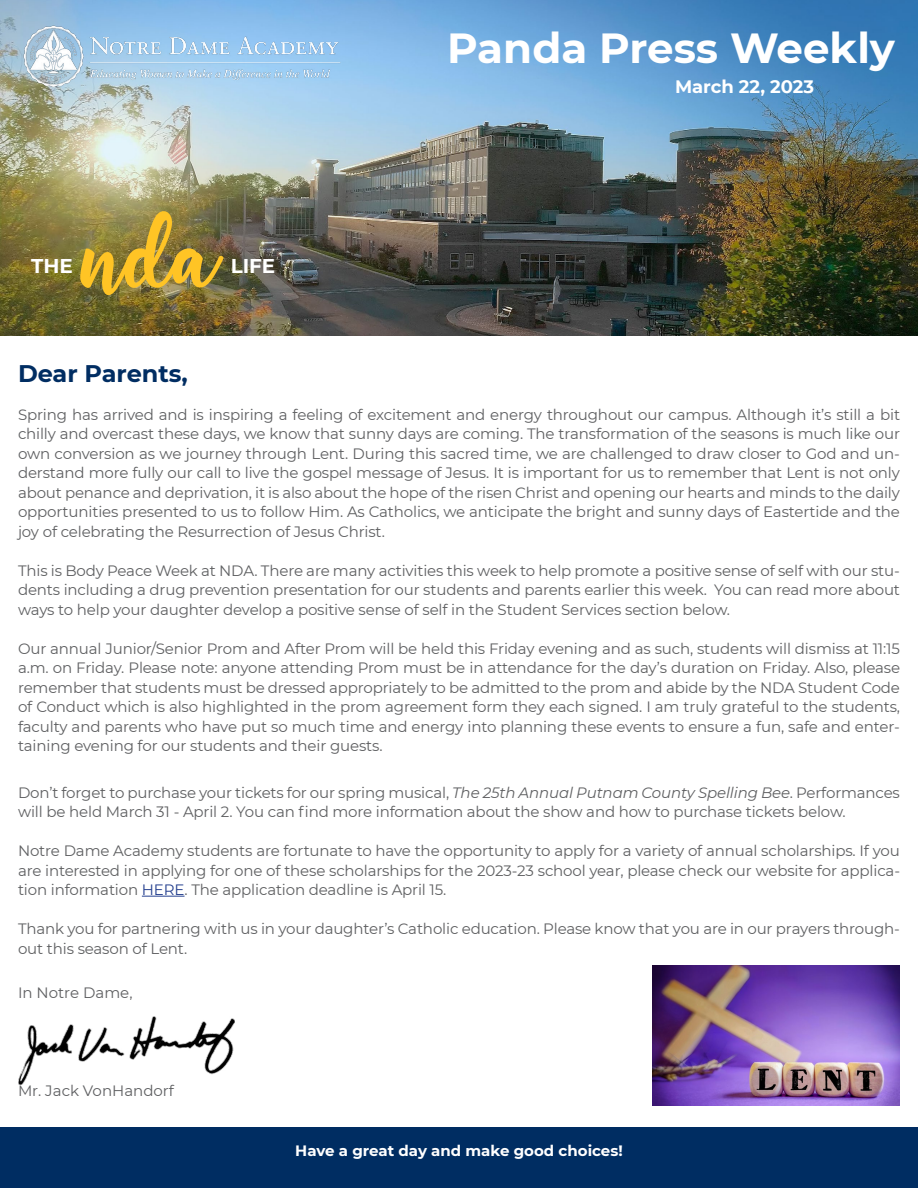
<style>
.page{position:relative;width:918px;height:1188px;background:#fff}
.page>*{position:absolute;margin:0;border:0;box-sizing:border-box;transform-origin:0 0}
.t1{font:171px "flashlight";color:#ffc425}
.t2{font:700 42px "Montserrat";color:#fff}
.t3{font:700 24px "Montserrat";color:#002d62}
.t4{font:700 19.95px "Montserrat";color:#fff}
.t5{font:700 18px "Montserrat";color:#fff}
.t6{font:15px/19.5px "Montserrat";letter-spacing:-.01em;color:#5f6062;text-align:justify}
.t7{font:700 15px "Montserrat";color:#fff}
.s1{font-style:italic}
.s2{color:#25408f}
.s3{font-size:14.1px}
</style>
<div class="page">
<hr style="left:142px;top:896px;width:43px;height:1px;background:#25408f">
<img style="left:18px;top:1016px;width:217px;height:69px">
<div style="left:0;top:1127px;width:918px;height:61px;background:#002d62"></div>
<img style="left:0;top:0;width:918px;height:335px">
<img style="left:18px;top:25px;width:325px;height:63px">
<img style="left:652px;top:966px;width:248px;height:139px">
<h1 class="t1" style="left:84px;top:157px;width:136px">nda</h1>
<h3 class="t4" style="left:31px;top:252px;width:43px">THE</h3>
<h3 class="t4" style="left:231px;top:252px;width:46px">LIFE</h3>
<h2 class="t2" style="left:447px;top:18px;width:449px">Panda Press Weekly</h2>
<p class="t5" style="left:675px;top:73px;width:141px">March 22, 2023</p>
<h3 class="t3" style="left:18px;top:356px;width:171px">Dear Parents,</h3>
<p class="t6" style="left:18px;top:404px;width:884px">Spring has arrived and is inspiring a feeling of excitement and energy throughout our campus. Although it’s still a bit chilly and overcast these days, we know that sunny days are coming. The transformation of the seasons is much like our own conversion as we journey through Lent. During this sacred time, we are challenged to draw closer to God and un&shy;derstand more fully our call to live the gospel message of Jesus. It is important for us to remember that Lent is not only about penance and deprivation, it is also about the hope of the risen Christ and opening our hearts and minds to the daily opportunities presented to us to follow Him. As Catholics, we anticipate the bright and sunny days of Eastertide and the joy of celebrating the Resurrection of Jesus Christ.</p>
<p class="t6" style="left:18px;top:560px;width:884px">This is Body Peace Week at NDA. There are many activities this week to help promote a positive sense of self with our stu&shy;dents including a drug prevention presentation for our students and parents earlier this week. You can read more about ways to help your daughter develop a positive sense of self in the Student Services section below.</p>
<p class="t6" style="left:18px;top:638px;width:884px">Our annual Junior/Senior Prom and After Prom will be held this Friday evening and as such, students will dismiss at 11:15 a.m. on Friday. Please note: anyone attending Prom must be in attendance for the day’s duration on Friday. Also, please remember that students must be dressed appropriately to be admitted to the prom and abide by the NDA Student Code of Conduct which is also highlighted in the prom agreement form they each signed. I am truly grateful to the students, faculty and parents who have put so much time and energy into planning these events to ensure a fun, safe and enter&shy;taining evening for our students and their guests.</p>
<p class="t6" style="left:18px;top:782px;width:883px">Don’t forget to purchase your tickets for our spring musical, <span class="s1">The 25th Annual Putnam County Spelling Bee</span>. Performances will be held March 31 - April 2. You can find more information about the show and how to purchase tickets below.</p>
<p class="t6" style="left:18px;top:840px;width:884px">Notre Dame Academy students are fortunate to have the opportunity to apply for a variety of annual scholarships. If you are interested in applying for one of these scholarships for the 2023-23 school year, please check our website for applica&shy;tion information <span class="s2">HERE</span>. The application deadline is April 15.</p>
<p class="t6" style="left:18px;top:918px;width:884px">Thank you for partnering with us in your daughter’s Catholic education. Please know that you are in our prayers through&shy;out this season of Lent.</p>
<p class="t6" style="left:18px;top:983px;width:116px">In Notre Dame<span class="s3">,</span></p>
<p class="t6" style="left:18px;top:1080px;width:158px">Mr. Jack VonHandorf</p>
<p class="t7" style="left:295px;top:1140px;width:329px">Have a great day and make good choices!</p>
</div>
